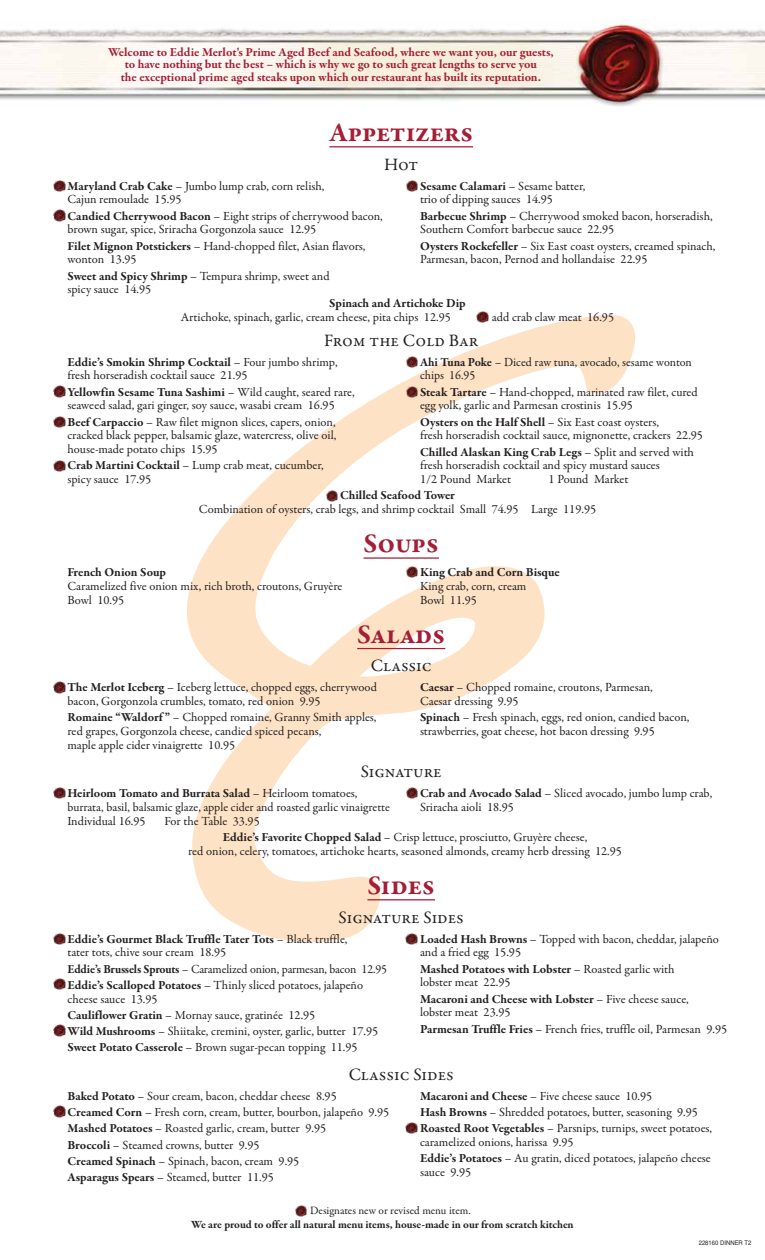
<style>
.page{position:relative;width:765px;height:1260px;background:#fff}
.page>*{position:absolute;margin:0;border:0;box-sizing:border-box;transform-origin:0 0}
.t1{font:700 27.5px "Garamond Premr Pro";letter-spacing:-.005em;color:#a41f35}
.t2{font:17.5px "Garamond Premr Pro";color:#231f20}
.t3{font:12.5px/13.8px "Garamond Premr Pro";color:#231f20}
.t4{font:700 12.5px/12.5px "Garamond Premr Pro";letter-spacing:-.005em;color:#a41f35;text-align:center}
.t5{font:12.5px/13.8px "Garamond Premr Pro";letter-spacing:-.025em;color:#231f20}
.t6{font:700 12.5px "Garamond Premr Pro";color:#231f20}
.t7{font:700 11.25px "Garamond Premr Pro";color:#231f20}
.t8{font:11.25px "Garamond Premr Pro";color:#231f20}
.t9{font:6.25px "Helvetica";color:#231f20;scale:.95 1}
.s1{font-weight:700}
</style>
<div class="page">
<img style="left:0;top:21px;width:765px;height:85px">
<svg style="left:187px;top:314px;width:449px;height:628px"></svg>
<hr style="left:329px;top:146px;width:144px;height:1px;background:#a41f35">
<svg style="left:477px;top:311px;width:11px;height:12px"></svg>
<hr style="left:364px;top:557px;width:75px;height:2px;background:#a41f35">
<hr style="left:357px;top:648px;width:88px;height:1px;background:#a41f35">
<hr style="left:367px;top:899px;width:68px;height:1px;background:#a41f35">
<svg style="left:54px;top:180px;width:11px;height:12px"></svg>
<svg style="left:54px;top:386px;width:11px;height:11px"></svg>
<svg style="left:326px;top:490px;width:12px;height:11px"></svg>
<svg style="left:54px;top:416px;width:11px;height:12px"></svg>
<svg style="left:54px;top:460px;width:11px;height:11px"></svg>
<svg style="left:406px;top:567px;width:12px;height:11px"></svg>
<svg style="left:54px;top:934px;width:11px;height:11px"></svg>
<svg style="left:54px;top:787px;width:11px;height:12px"></svg>
<svg style="left:54px;top:682px;width:11px;height:11px"></svg>
<svg style="left:54px;top:979px;width:11px;height:11px"></svg>
<svg style="left:54px;top:1025px;width:11px;height:11px"></svg>
<svg style="left:54px;top:1106px;width:11px;height:11px"></svg>
<svg style="left:406px;top:1122px;width:12px;height:12px"></svg>
<svg style="left:406px;top:934px;width:12px;height:11px"></svg>
<svg style="left:406px;top:787px;width:12px;height:12px"></svg>
<svg style="left:406px;top:180px;width:12px;height:12px"></svg>
<svg style="left:406px;top:356px;width:12px;height:12px"></svg>
<svg style="left:406px;top:386px;width:12px;height:12px"></svg>
<svg style="left:54px;top:210px;width:11px;height:11px"></svg>
<svg style="left:295px;top:1205px;width:12px;height:11px"></svg>
<p class="t4" style="left:108px;top:46px;width:447px">Welcome to Eddie Merlot's Prime Aged Beef and Seafood, where we want you, our guests, to have nothing but the best – which is why we go to such great lengths to serve you<br>the exceptional prime aged steaks upon which our restaurant has built its reputation.</p>
<h1 class="t1" style="left:329px;top:116px;width:145px">Appetizers</h1>
<h2 class="t2" style="left:384px;top:154px;width:36px">Hot</h2>
<p class="t3" style="left:68px;top:179px;width:258px"><span class="s1">Maryland Crab Cake</span> – Jumbo lump crab, corn relish,<br>Cajun remoulade 15.95</p>
<p class="t3" style="left:68px;top:209px;width:317px"><span class="s1">Candied Cherrywood Bacon</span> – Eight strips of cherrywood bacon, brown sugar, spice, Sriracha Gorgonzola sauce 12.95</p>
<p class="t3" style="left:68px;top:239px;width:300px"><span class="s1">Filet Mignon Potstickers</span> – Hand-chopped filet, Asian flavors, wonton 13.95</p>
<p class="t3" style="left:68px;top:269px;width:264px"><span class="s1">Sweet and Spicy Shrimp</span> – Tempura shrimp, sweet and spicy sauce 14.95</p>
<p class="t3" style="left:420px;top:179px;width:167px"><span class="s1">Sesame Calamari</span> – Sesame batter, trio of dipping sauces 14.95</p>
<p class="t3" style="left:420px;top:209px;width:294px"><span class="s1">Barbecue Shrimp</span> – Cherrywood smoked bacon, horseradish,<br>Southern Comfort barbecue sauce 22.95</p>
<p class="t3" style="left:420px;top:239px;width:297px"><span class="s1">Oysters Rockefeller</span> – Six East coast oysters, creamed spinach,<br>Parmesan, bacon, Pernod and hollandaise 22.95</p>
<p class="t6" style="left:329px;top:296px;width:138px">Spinach and Artichoke Dip</p>
<p class="t3" style="left:181px;top:310px;width:271px">Artichoke, spinach, garlic, cream cheese, pita chips 12.95</p>
<p class="t3" style="left:492px;top:310px;width:124px">add crab claw meat 16.95</p>
<h2 class="t2" style="left:324px;top:330px;width:156px">From the Cold Bar</h2>
<p class="t3" style="left:68px;top:355px;width:272px"><span class="s1">Eddie’s Smokin Shrimp Cocktail</span> – Four jumbo shrimp, fresh horseradish cocktail sauce 21.95</p>
<p class="t3" style="left:68px;top:385px;width:289px"><span class="s1">Yellowfin Sesame Tuna Sashimi</span> – Wild caught, seared rare, seaweed salad, gari ginger, soy sauce, wasabi cream 16.95</p>
<p class="t3" style="left:68px;top:415px;width:270px;text-align:justify"><span class="s1">Beef Carpaccio</span> – Raw filet mignon slices, capers, onion, cracked black pepper, balsamic glaze, watercress, olive oil, house-made potato chips 15.95</p>
<p class="t3" style="left:68px;top:459px;width:258px"><span class="s1">Crab Martini Cocktail</span> – Lump crab meat, cucumber, spicy sauce 17.95</p>
<p class="t3" style="left:420px;top:355px;width:273px"><span class="s1">Ahi Tuna Poke</span> – Diced raw tuna, avocado, sesame wonton chips 16.95</p>
<p class="t3" style="left:420px;top:385px;width:279px"><span class="s1">Steak Tartare</span> – Hand-chopped, marinated raw filet, cured egg yolk, garlic and Parmesan crostinis 15.95</p>
<p class="t3" style="left:420px;top:415px;width:285px"><span class="s1">Oysters on the Half Shell</span> – Six East coast oysters,<br>fresh horseradish cocktail sauce, mignonette, crackers 22.95</p>
<p class="t5" style="left:420px;top:445px;width:275px"><span class="s1">Chilled Alaskan King Crab Legs</span> – Split and served with fresh horseradish cocktail and spicy mustard sauces<br>1/2 Pound Market</p>
<p class="t3" style="left:549px;top:473px;width:81px">1 Pound Market</p>
<p class="t6" style="left:340px;top:488px;width:116px">Chilled Seafood Tower</p>
<p class="t3" style="left:199px;top:503px;width:399px">Combination of oysters, crab legs, and shrimp cocktail Small 74.95 Large 119.95</p>
<h1 class="t1" style="left:364px;top:527px;width:77px">Soups</h1>
<p class="t6" style="left:420px;top:565px;width:141px">King Crab and Corn Bisque</p>
<p class="t3" style="left:420px;top:579px;width:108px">King crab, corn, cream<br>Bowl 11.95</p>
<h1 class="t1" style="left:357px;top:617px;width:90px">Salads</h1>
<h2 class="t2" style="left:371px;top:655px;width:62px">Classic</h2>
<p class="t3" style="left:68px;top:681px;width:311px"><span class="s1">The Merlot Iceberg</span> – Iceberg lettuce, chopped eggs, cherrywood bacon, Gorgonzola crumbles, tomato, red onion 9.95</p>
<p class="t3" style="left:68px;top:711px;width:311px"><span class="s1">Romaine “Waldorf”</span> – Chopped romaine, Granny Smith apples, red grapes, Gorgonzola cheese, candied spiced pecans,<br>maple apple cider vinaigrette 10.95</p>
<p class="t6" style="left:68px;top:565px;width:100px">French Onion Soup</p>
<p class="t3" style="left:68px;top:579px;width:276px">Caramelized five onion mix, rich broth, croutons, Gruyère<br>Bowl 10.95</p>
<p class="t3" style="left:420px;top:681px;width:234px"><span class="s1">Caesar</span> – Chopped romaine, croutons, Parmesan,<br>Caesar dressing 9.95</p>
<p class="t3" style="left:420px;top:711px;width:271px"><span class="s1">Spinach</span> – Fresh spinach, eggs, red onion, candied bacon, strawberries, goat cheese, hot bacon dressing 9.95</p>
<h2 class="t2" style="left:361px;top:761px;width:83px">Signature</h2>
<p class="t3" style="left:68px;top:787px;width:324px"><span class="s1">Heirloom Tomato and Burrata Salad</span> – Heirloom tomatoes, burrata, basil, balsamic glaze, apple cider and roasted garlic vinaigrette<br>Individual 16.95</p>
<p class="t3" style="left:420px;top:787px;width:294px"><span class="s1">Crab and Avocado Salad</span> – Sliced avocado, jumbo lump crab,<br>Sriracha aioli 18.95</p>
<p class="t3" style="left:188px;top:831px;width:435px;text-align:center"><span class="s1">Eddie’s Favorite Chopped Salad</span> – Crisp lettuce, prosciutto, Gruyère cheese,<br>red onion, celery, tomatoes, artichoke hearts, seasoned almonds, creamy herb dressing 12.95</p>
<h1 class="t1" style="left:367px;top:869px;width:69px">Sides</h1>
<h2 class="t2" style="left:339px;top:907px;width:127px">Signature Sides</h2>
<p class="t3" style="left:68px;top:932px;width:281px"><span class="s1">Eddie’s Gourmet Black Truffle Tater Tots</span> – Black truffle, tater tots, chive sour cream 18.95</p>
<p class="t3" style="left:68px;top:961px;width:321px;line-height:16.2px"><span class="s1">Eddie’s Brussels Sprouts</span> – Caramelized onion, parmesan, bacon 12.95<br><span class="s1">Eddie’s Scalloped Potatoes</span> – Thinly sliced potatoes, jalapeño</p>
<p class="t3" style="left:68px;top:991px;width:312px;line-height:16.2px">cheese sauce 13.95<br><span class="s1">Cauliflower Gratin</span> – Mornay sauce, gratinée 12.95<br><span class="s1">Wild Mushrooms</span> – Shiitake, cremini, oyster, garlic, butter 17.95<br><span class="s1">Sweet Potato Casserole</span> – Brown sugar-pecan topping 11.95</p>
<p class="t3" style="left:164px;top:814px;width:97px">For the Table 33.95</p>
<p class="t3" style="left:420px;top:932px;width:300px"><span class="s1">Loaded Hash Browns</span> – Topped with bacon, cheddar, jalapeño and a fried egg 15.95</p>
<p class="t3" style="left:420px;top:962px;width:256px"><span class="s1">Mashed Potatoes with Lobster</span> – Roasted garlic with lobster meat 22.95</p>
<p class="t3" style="left:420px;top:992px;width:270px"><span class="s1">Macaroni and Cheese with Lobster</span> – Five cheese sauce, lobster meat 23.95</p>
<p class="t3" style="left:420px;top:1022px;width:309px"><span class="s1">Parmesan Truffle Fries</span> – French fries, truffle oil, Parmesan 9.95</p>
<h2 class="t2" style="left:349px;top:1064px;width:107px">Classic Sides</h2>
<p class="t3" style="left:68px;top:1088px;width:323px;line-height:16.2px"><span class="s1">Baked Potato</span> – Sour cream, bacon, cheddar cheese 8.95<br><span class="s1">Creamed Corn</span> – Fresh corn, cream, butter, bourbon, jalapeño 9.95<br><span class="s1">Mashed Potatoes</span> – Roasted garlic, cream, butter 9.95<br><span class="s1">Broccoli</span> – Steamed crowns, butter 9.95<br><span class="s1">Creamed Spinach</span> – Spinach, bacon, cream 9.95<br><span class="s1">Asparagus Spears</span> – Steamed, butter 11.95</p>
<p class="t3" style="left:420px;top:1088px;width:294px;line-height:16.2px"><span class="s1">Macaroni and Cheese</span> – Five cheese sauce 10.95<br><span class="s1">Hash Browns</span> – Shredded potatoes, butter, seasoning 9.95<br><span class="s1">Roasted Root Vegetables</span> – Parsnips, turnips, sweet potatoes,</p>
<p class="t3" style="left:420px;top:1134px;width:292px;line-height:16.2px">caramelized onions, harissa 9.95<br><span class="s1">Eddie’s Potatoes</span> – Au gratin, diced potatoes, jalapeño cheese</p>
<p class="t3" style="left:420px;top:1166px;width:53px">sauce 9.95</p>
<p class="t8" style="left:310px;top:1204px;width:162px">Designates new or revised menu item.</p>
<p class="t7" style="left:191px;top:1218px;width:384px">We are proud to offer all natural menu items, house-made in our from scratch kitchen</p>
<p class="t9" style="left:699px;top:1239px;width:57px">228160 DINNER T2</p>
</div>
